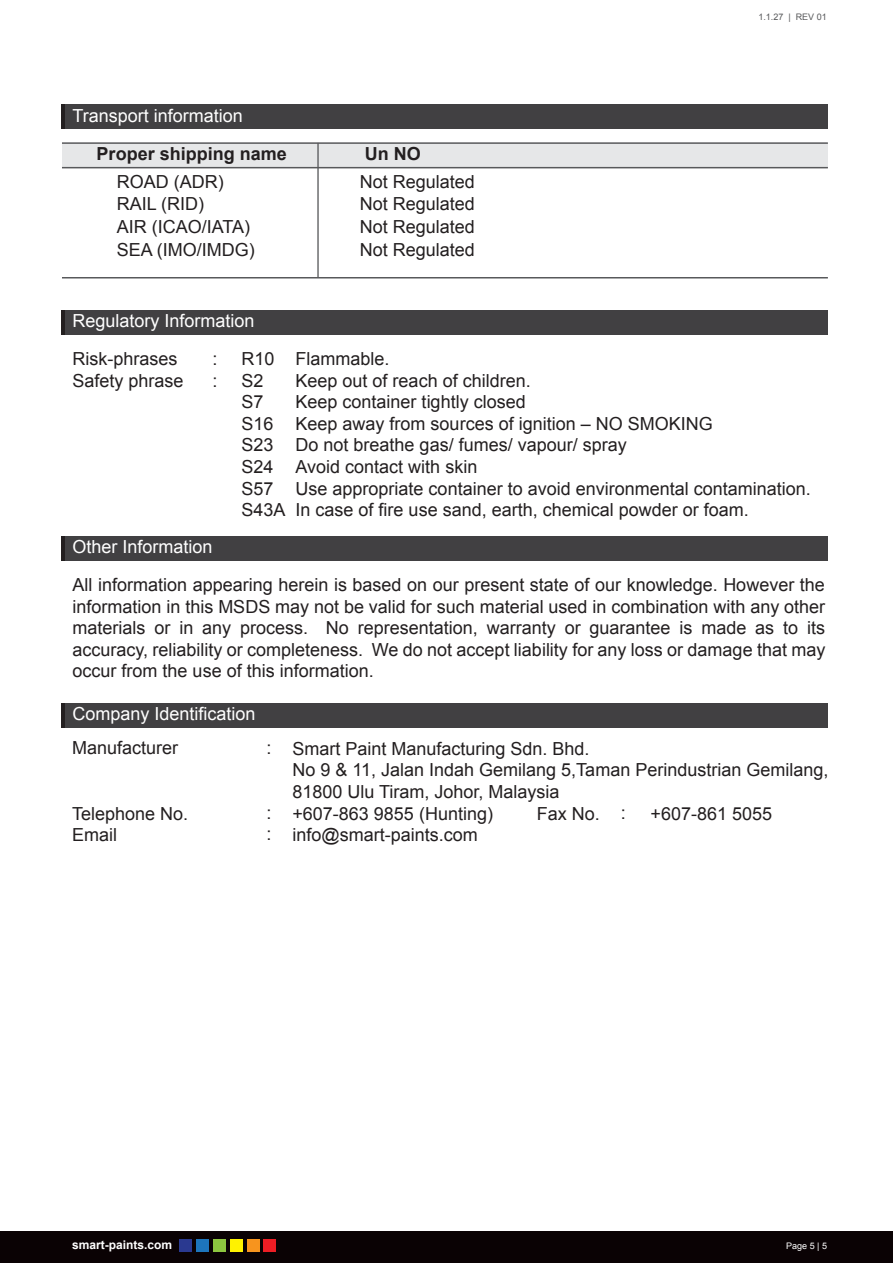
<style>
.page{position:relative;width:893px;height:1263px;background:#fff}
.page>*{position:absolute;margin:0;border:0;box-sizing:border-box;transform-origin:0 0}
.t1{font:18px/21.6px "Arial";color:#231f20}
.t2{font:18px "Arial";color:#fff}
.t3{font:700 18px "Arial";color:#231f20}
.t4{font:700 12px "Arial";color:#fff}
.t5{font:9px "Arial";color:#58595b}
.t6{font:9px "Arial";color:#fff}
</style>
<div class="page">
<div style="left:0;top:1231px;width:893px;height:32px;background:#0a0204"></div>
<div style="left:179px;top:1239px;width:13px;height:13px;background:#2a3990"></div>
<div style="left:196px;top:1239px;width:13px;height:13px;background:#1d75bc"></div>
<div style="left:213px;top:1239px;width:13px;height:13px;background:#8dc63f"></div>
<div style="left:230px;top:1239px;width:13px;height:13px;background:#fff200"></div>
<div style="left:247px;top:1239px;width:12px;height:13px;background:#f7941e"></div>
<div style="left:263px;top:1239px;width:13px;height:13px;background:#ed1d24"></div>
<div style="left:61px;top:105px;width:767px;height:24px;background:#414042"></div>
<hr style="left:61px;top:105px;width:4px;height:24px;background:#231f20">
<div style="left:61px;top:310px;width:767px;height:24px;background:#414042"></div>
<hr style="left:61px;top:310px;width:4px;height:24px;background:#231f20">
<div style="left:61px;top:536px;width:767px;height:24px;background:#414042"></div>
<hr style="left:61px;top:536px;width:4px;height:24px;background:#231f20">
<div style="left:62px;top:143px;width:766px;height:25px;background:#e6e7e8"></div>
<hr style="left:62px;top:142px;width:766px;height:2px;background:#58595b">
<hr style="left:317px;top:143px;width:2px;height:135px;background:#58595b">
<hr style="left:62px;top:167px;width:766px;height:1px;background:#58595b">
<hr style="left:62px;top:277px;width:766px;height:1px;background:#58595b">
<div style="left:61px;top:703px;width:767px;height:24px;background:#414042"></div>
<hr style="left:61px;top:703px;width:4px;height:24px;background:#231f20">
<p class="t2" style="left:73px;top:104px;width:172px">Transport information</p>
<p class="t3" style="left:97px;top:142px;width:192px">Proper shipping name</p>
<p class="t3" style="left:365px;top:142px;width:57px">Un NO</p>
<p class="t1" style="left:117px;top:171px;width:108px">ROAD (ADR)<br>RAIL (RID)</p>
<p class="t1" style="left:117px;top:216px;width:140px;line-height:22.5px">AIR (ICAO/IATA)<br>SEA (IMO/IMDG)</p>
<p class="t1" style="left:360px;top:171px;width:117px;line-height:22.5px;text-align:justify">Not Regulated Not Regulated Not Regulated Not Regulated</p>
<p class="t2" style="left:73px;top:309px;width:184px">Regulatory Information</p>
<p class="t1" style="left:73px;top:348px;width:113px">Risk-phrases<br>Safety phrase</p>
<p class="t1" style="left:213px;top:348px;width:7px">: :</p>
<p class="t1" style="left:242px;top:348px;width:150px">R10 Flammable.<br>S2</p>
<p class="t1" style="left:296px;top:370px;width:237px">Keep out of reach of children.</p>
<p class="t5" style="left:758px;top:11px;width:70px">1.1.27 | REV 01</p>
<p class="t1" style="left:242px;top:391px;width:24px">S7</p>
<p class="t1" style="left:242px;top:391px;width:571px;text-indent:54px">Keep container tightly closed<br>S16 Keep away from sources of ignition – NO SMOKING<br>S23 Do not breathe gas/ fumes/ vapour/ spray<br>S24 Avoid contact with skin<br>S57 Use appropriate container to avoid environmental contamination.<br>S43A In case of fire use sand, earth, chemical powder or foam.</p>
<p class="t2" style="left:73px;top:535px;width:142px">Other Information</p>
<p class="t1" style="left:73px;top:574px;width:754px;text-align:justify">All information appearing herein is based on our present state of our knowledge. However the information in this MSDS may not be valid for such material used in combination with any other materials or in any process. No representation, warranty or guarantee is made as to its accuracy, reliability or completeness. We do not accept liability for any loss or damage that may occur from the use of this information.</p>
<p class="t2" style="left:72px;top:702px;width:185px">Company Identification</p>
<p class="t1" style="left:72px;top:737px;width:108px">Manufacturer</p>
<p class="t1" style="left:292px;top:738px;width:537px;text-indent:-26px">: Smart Paint Manufacturing Sdn. Bhd.<br>No 9 &amp; 11, Jalan Indah Gemilang 5,Taman Perindustrian Gemilang,<br>81800 Ulu Tiram, Johor, Malaysia</p>
<p class="t1" style="left:72px;top:803px;width:118px">Telephone No.</p>
<p class="t1" style="left:266px;top:803px;width:228px">: +607-863 9855 (Hunting)</p>
<p class="t1" style="left:537px;top:803px;width:90px">Fax No. :</p>
<p class="t1" style="left:650px;top:803px;width:123px">+607-861 5055</p>
<p class="t1" style="left:72px;top:824px;width:47px">Email</p>
<p class="t1" style="left:266px;top:824px;width:213px">: info@smart-paints.com</p>
<p class="t4" style="left:72px;top:1236px;width:102px">smart-paints.com</p>
<p class="t6" style="left:786px;top:1239px;width:42px">Page 5 | 5</p>
</div>
